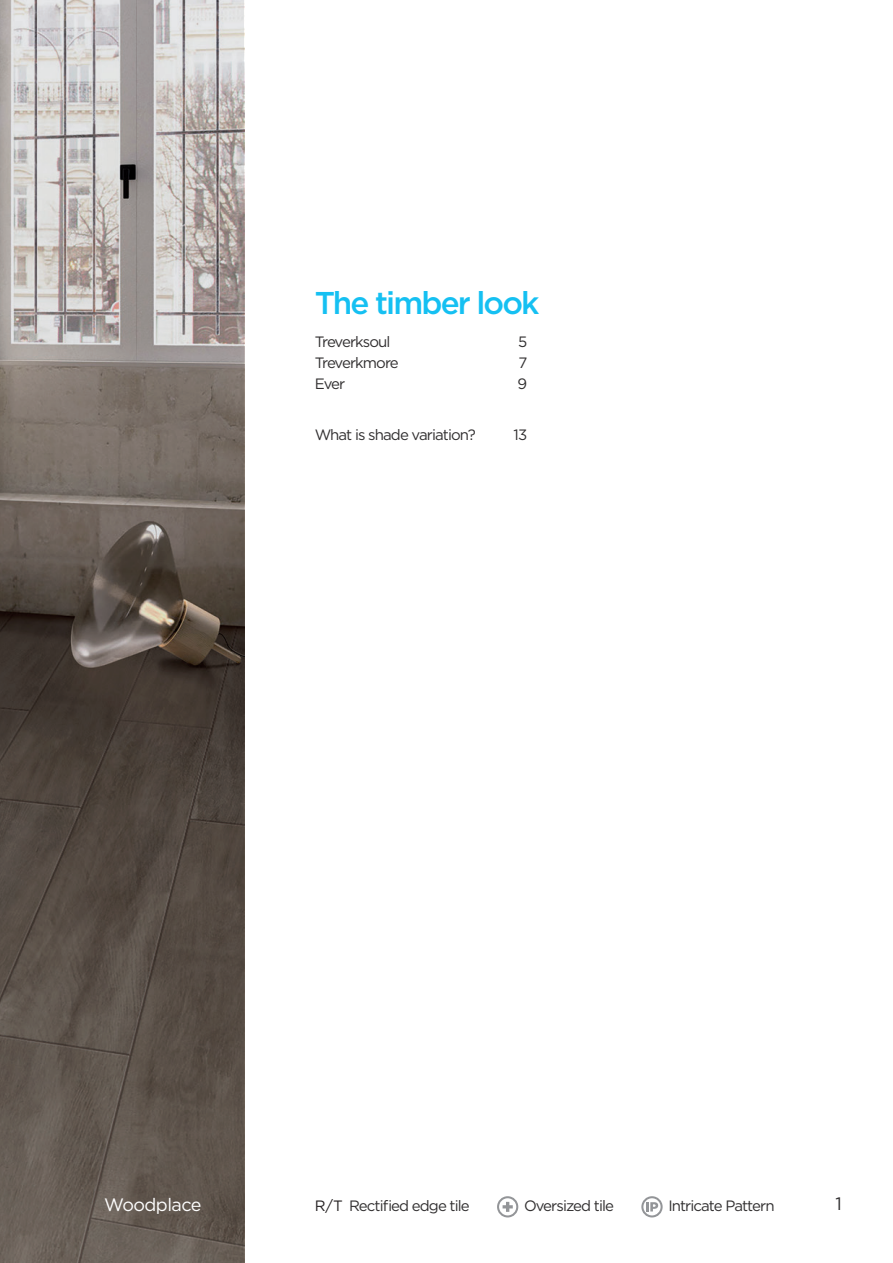
<style>
.page{position:relative;width:893px;height:1263px;background:#fff}
.page>*{position:absolute;margin:0;border:0;box-sizing:border-box;transform-origin:0 0}
.t1{font:500 31.5px "Gotham";letter-spacing:-.06em;color:#15c0f2}
.t2{font:18px "Gotham";letter-spacing:-.03em;color:#fff}
.t3{font:18px "Gotham";color:#312f30}
.t4{font:15px "Gotham";letter-spacing:-.06em;color:#312f30}
.s1{color:#231f20}
</style>
<div class="page">
<svg style="left:0;top:0;width:244px;height:1263px;background:#78706a"></svg>
<svg style="left:498px;top:1197px;width:19px;height:19px"></svg>
<div style="left:497px;top:1196px;width:21px;height:21px;border:2px solid #939598;border-radius:50%"></div>
<svg style="left:503px;top:1202px;width:10px;height:10px"></svg>
<svg style="left:642px;top:1197px;width:20px;height:19px"></svg>
<div style="left:641px;top:1196px;width:22px;height:21px;border:2px solid #939598;border-radius:50%"></div>
<svg style="left:647px;top:1202px;width:11px;height:9px"></svg>
<p class="t1" style="left:315px;top:282px;width:226px">The timber look</p>
<p class="t4" style="left:315px;top:333px;width:77px">Treverksoul</p>
<p class="t4" style="left:518px;top:333px;width:11px">5</p>
<p class="t4" style="left:315px;top:354px;width:86px">Treverkmore</p>
<p class="t4" style="left:518px;top:354px;width:10px">7</p>
<p class="t4" style="left:315px;top:375px;width:32px">Ever</p>
<p class="t4" style="left:518px;top:375px;width:11px">9</p>
<p class="t4" style="left:315px;top:425px;width:163px">What is shade variation?</p>
<p class="t4" style="left:514px;top:425px;width:15px">13</p>
<p class="t2" style="left:104px;top:1193px;width:99px">Woodplace</p>
<p class="t4" style="left:315px;top:1196px;width:157px"><span class="s1">R/T</span> Rectified edge tile</p>
<p class="t4" style="left:524px;top:1196px;width:92px">Oversized tile</p>
<p class="t4" style="left:668px;top:1196px;width:108px">Intricate Pattern</p>
<p class="t3" style="left:835px;top:1192px;width:8px">1</p>
</div>
